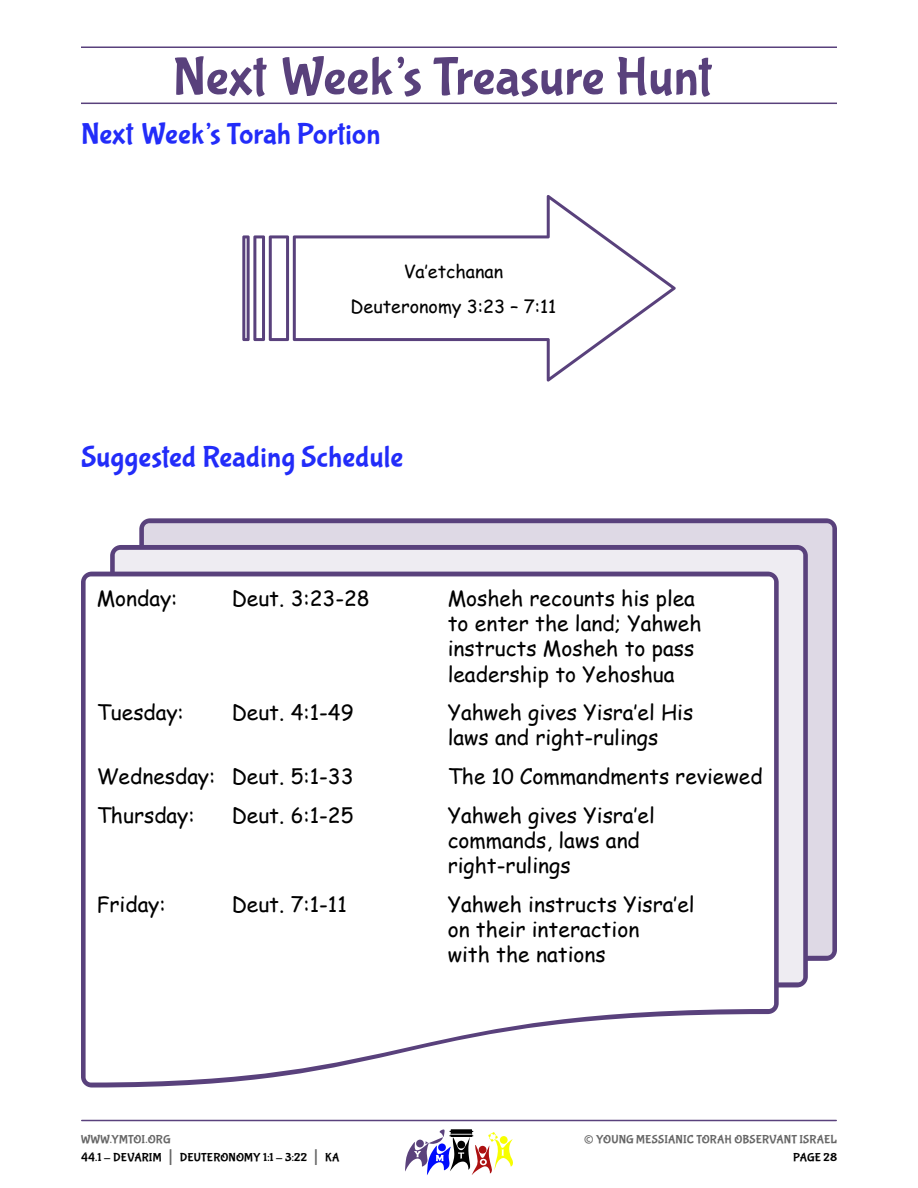
<style>
.page{position:relative;width:918px;height:1188px;background:#fff}
.page>*{position:absolute;margin:0;border:0;box-sizing:border-box;transform-origin:0 0}
.Section_Heading{font:54px "Bubblegum Sans";color:#59417c}
.Sub_Heading{font:30px "Bubblegum Sans";letter-spacing:.005em;color:#222cf9}
.t1{font:27px "Bubblegum Sans";color:#666}
.Body_Text_-_Reading_Schedule{font:21px/25.2px "Comic Sans MS";color:#000}
.Body_Text_-_Center{font:18px "Comic Sans MS";color:#000}
.t2{font:12px/18px "Bubblegum Sans";letter-spacing:.015em;color:#000}
.t3{font:12px "Bubblegum Sans";letter-spacing:.01em;color:#666}
.s1{color:#666}
.s2{font-size:21px;color:#666}
</style>
<div class="page">
<hr style="left:82px;top:1120px;width:754px;height:1px;background:#59417c">
<svg style="left:405px;top:1129px;width:108px;height:46px"></svg>
<hr style="left:81px;top:103px;width:756px;height:1px;background:#59417c">
<hr style="left:81px;top:46px;width:756px;height:2px;background:#59417c">
<svg style="left:242px;top:195px;width:434px;height:187px"></svg>
<svg style="left:144px;top:523px;width:688px;height:438px;background:#c6bed2"></svg>
<div style="left:115px;top:550px;width:688px;height:438px;background:#eeecf2"></div>
<svg style="left:81px;top:572px;width:698px;height:516px;fill:#59417c"></svg>
<svg style="left:86px;top:576px;width:688px;height:507px"></svg>
<p class="Section_Heading" style="left:173px;top:47px;width:540px">Next Week’s Treasure Hunt</p>
<p class="Sub_Heading" style="left:81px;top:117px;width:301px">Next Week’s Torah Portion</p>
<p class="Body_Text_-_Center" style="left:404px;top:258px;width:101px">Va’etchanan</p>
<p class="Body_Text_-_Center" style="left:351px;top:293px;width:207px">Deuteronomy 3:23 – 7:11</p>
<p class="Sub_Heading" style="left:81px;top:441px;width:324px">Suggested Reading Schedule</p>
<p class="Body_Text_-_Reading_Schedule" style="left:97px;top:585px;width:82px">Monday:</p>
<p class="Body_Text_-_Reading_Schedule" style="left:232px;top:585px;width:140px">Deut. 3:23-28</p>
<p class="Body_Text_-_Reading_Schedule" style="left:448px;top:585px;width:255px">Mosheh recounts his plea to enter the land; Yahweh instructs Mosheh to pass leadership to Yehoshua</p>
<p class="Body_Text_-_Reading_Schedule" style="left:97px;top:699px;width:89px">Tuesday:</p>
<p class="Body_Text_-_Reading_Schedule" style="left:232px;top:699px;width:123px">Deut. 4:1-49</p>
<p class="Body_Text_-_Reading_Schedule" style="left:448px;top:699px;width:247px">Yahweh gives Yisra’el His laws and right-rulings</p>
<p class="Body_Text_-_Reading_Schedule" style="left:97px;top:763px;width:258px">Wednesday: Deut. 5:1-33</p>
<p class="Body_Text_-_Reading_Schedule" style="left:448px;top:763px;width:316px">The 10 Commandments reviewed</p>
<p class="Body_Text_-_Reading_Schedule" style="left:97px;top:802px;width:99px">Thursday:</p>
<p class="Body_Text_-_Reading_Schedule" style="left:232px;top:802px;width:123px">Deut. 6:1-25</p>
<p class="Body_Text_-_Reading_Schedule" style="left:448px;top:802px;width:209px">Yahweh gives Yisra’el commands, laws and right-rulings</p>
<p class="Body_Text_-_Reading_Schedule" style="left:97px;top:891px;width:71px">Friday:</p>
<p class="Body_Text_-_Reading_Schedule" style="left:232px;top:891px;width:117px">Deut. 7:1-11</p>
<p class="Body_Text_-_Reading_Schedule" style="left:448px;top:891px;width:249px">Yahweh instructs Yisra’el on their interaction<br>with the nations</p>
<p class="t2" style="left:81px;top:1131px;width:260px"><span class="s1">WWW.YMTOI.ORG<br></span>44.1 - DEVARIM <span class="s2">|</span> DEUTERONOMY 1:1 - 3:22 <span class="s2">|</span> KA</p>
<p class="t1" style="left:584px;top:1124px;width:12px">©</p>
<p class="t3" style="left:596px;top:1133px;width:242px">YOUNG MESSIANIC TORAH OBSERVANT ISRAEL</p>
<p class="t2" style="left:793px;top:1149px;width:45px">PAGE 28</p>
</div>
